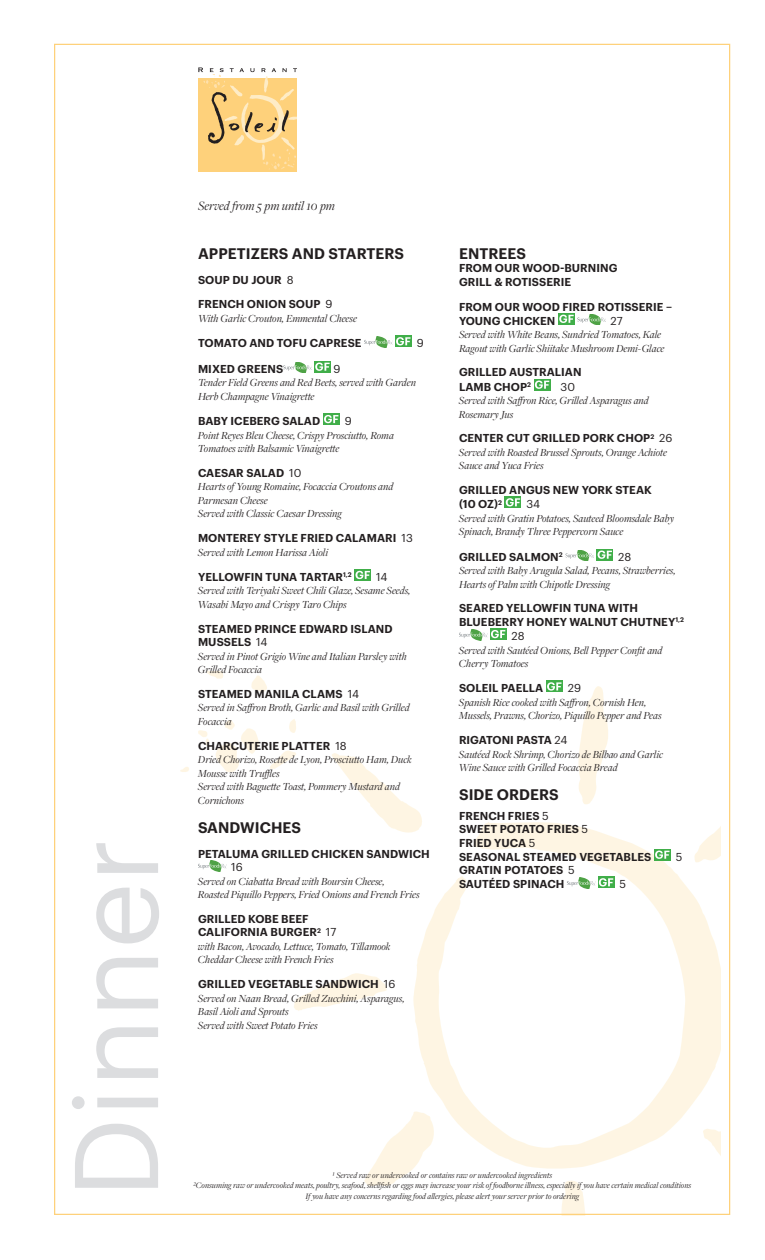
<style>
.page{position:relative;width:765px;height:1260px;background:#fff}
.page>*{position:absolute;margin:0;border:0;box-sizing:border-box;transform-origin:0 0}
.t1{font:116.25px "Graphik Starwood";color:#dcdddf}
.t2{font:600 15px "Graphik Starwood";letter-spacing:.005em;color:#231f20}
.t3{font:italic 13.25px "Freight Disp Pro";color:#231f20}
.t4{font:italic 11.25px/13.5px "Freight Disp Pro";color:#231f20}
.t5{font:600 11.25px/14.1px "Graphik Starwood";letter-spacing:.005em;color:#231f20}
.t6{font:11.25px "Graphik Starwood";letter-spacing:-.005em;color:#231f20}
.t7{font:600 11.25px "Graphik Starwood";letter-spacing:-.015em;color:#231f20}
.t8{font:italic 8.75px/10.5px "Freight Disp Pro";color:#231f20;text-align:center}
.s1{font-weight:400}
</style>
<div class="page">
<svg style="left:578px;top:686px;width:30px;height:118px"></svg>
<svg style="left:332px;top:753px;width:90px;height:80px"></svg>
<svg style="left:412px;top:819px;width:309px;height:350px"></svg>
<svg style="left:294px;top:973px;width:93px;height:38px"></svg>
<svg style="left:364px;top:1110px;width:71px;height:76px"></svg>
<svg style="left:703px;top:1129px;width:18px;height:40px"></svg>
<svg style="left:561px;top:1180px;width:24px;height:36px"></svg>
<svg style="left:207px;top:671px;width:16px;height:8px"></svg>
<svg style="left:251px;top:675px;width:16px;height:17px"></svg>
<svg style="left:289px;top:719px;width:7px;height:14px"></svg>
<svg style="left:198px;top:730px;width:11px;height:16px"></svg>
<svg style="left:216px;top:720px;width:43px;height:52px"></svg>
<svg style="left:270px;top:750px;width:26px;height:19px"></svg>
<svg style="left:181px;top:767px;width:8px;height:5px"></svg>
<div style="left:198px;top:78px;width:98px;height:93px;background:#fed17b"></div>
<svg style="left:198px;top:68px;width:98px;height:101px"></svg>
<div style="left:395px;top:335px;width:17px;height:12px;background:#40ae49"></div>
<svg style="left:364px;top:337px;width:46px;height:10px"></svg>
<div style="left:314px;top:361px;width:17px;height:12px;background:#40ae49"></div>
<svg style="left:283px;top:362px;width:47px;height:11px"></svg>
<div style="left:323px;top:413px;width:17px;height:12px;background:#40ae49"></div>
<svg style="left:324px;top:415px;width:14px;height:8px"></svg>
<svg style="left:354px;top:569px;width:17px;height:12px"></svg>
<svg style="left:356px;top:571px;width:14px;height:8px"></svg>
<svg style="left:198px;top:861px;width:28px;height:10px"></svg>
<div style="left:558px;top:313px;width:17px;height:12px;background:#40ae49"></div>
<svg style="left:559px;top:314px;width:47px;height:11px"></svg>
<svg style="left:534px;top:379px;width:17px;height:12px"></svg>
<svg style="left:535px;top:381px;width:14px;height:8px"></svg>
<svg style="left:505px;top:496px;width:16px;height:12px"></svg>
<svg style="left:506px;top:498px;width:14px;height:8px"></svg>
<div style="left:596px;top:549px;width:17px;height:12px;background:#40ae49"></div>
<svg style="left:566px;top:550px;width:46px;height:11px"></svg>
<svg style="left:490px;top:628px;width:17px;height:12px"></svg>
<svg style="left:459px;top:629px;width:46px;height:11px"></svg>
<svg style="left:546px;top:681px;width:17px;height:11px"></svg>
<svg style="left:547px;top:682px;width:14px;height:9px"></svg>
<svg style="left:654px;top:849px;width:17px;height:12px"></svg>
<svg style="left:655px;top:851px;width:15px;height:8px"></svg>
<div style="left:598px;top:876px;width:17px;height:12px;background:#40ae49"></div>
<svg style="left:567px;top:878px;width:46px;height:10px"></svg>
<h1 class="t1" style="left:29px;top:1198px;width:361px;rotate:-90deg">Dinner</h1>
<p class="t3" style="left:198px;top:197px;width:139px">Served from 5 pm until 10 pm</p>
<h2 class="t2" style="left:198px;top:242px;width:208px">APPETIZERS AND STARTERS</h2>
<p class="t5" style="left:198px;top:266px;width:136px;line-height:24.8px">SOUP DU JOUR <span class="s1">8<br></span>FRENCH ONION SOUP <span class="s1">9</span></p>
<p class="t4" style="left:198px;top:311px;width:160px">With Garlic Crouton, Emmental Cheese</p>
<p class="t5" style="left:198px;top:335px;width:165px">TOMATO AND TOFU CAPRESE</p>
<p class="t6" style="left:417px;top:335px;width:8px">9</p>
<p class="t5" style="left:198px;top:361px;width:87px">MIXED GREENS</p>
<p class="t6" style="left:333px;top:360px;width:8px">9</p>
<p class="t4" style="left:198px;top:375px;width:219px">Tender Field Greens and Red Beets, served with Garden<br>Herb Champagne Vinaigrette</p>
<p class="t5" style="left:198px;top:413px;width:124px">BABY ICEBERG SALAD</p>
<p class="t6" style="left:345px;top:412px;width:8px">9</p>
<p class="t4" style="left:198px;top:428px;width:198px">Point Reyes Bleu Cheese, Crispy Prosciutto, Roma<br>Tomatoes with Balsamic Vinaigrette</p>
<p class="t5" style="left:198px;top:465px;width:105px">CAESAR SALAD <span class="s1">10</span></p>
<p class="t4" style="left:198px;top:480px;width:197px">Hearts of Young Romaine, Focaccia Croutons and<br>Parmesan Cheese<br>Served with Classic Caesar Dressing</p>
<p class="t5" style="left:198px;top:530px;width:216px">MONTEREY STYLE FRIED CALAMARI <span class="s1">13</span></p>
<p class="t4" style="left:198px;top:545px;width:132px">Served with Lemon Harissa Aioli</p>
<p class="t5" style="left:198px;top:569px;width:155px">YELLOWFIN TUNA TARTAR<sup>1,2</sup></p>
<p class="t6" style="left:376px;top:568px;width:13px">14</p>
<p class="t4" style="left:198px;top:584px;width:214px">Served with Teriyaki Sweet Chili Glaze, Sesame Seeds,<br>Wasabi Mayo and Crispy Taro Chips</p>
<p class="t5" style="left:198px;top:621px;width:196px;line-height:13.5px">STEAMED PRINCE EDWARD ISLAND<br>MUSSELS <span class="s1">14</span></p>
<p class="t4" style="left:198px;top:649px;width:210px">Served in Pinot Grigio Wine and Italian Parsley with<br>Grilled Focaccia</p>
<p class="t5" style="left:198px;top:686px;width:162px">STEAMED MANILA CLAMS <span class="s1">14</span></p>
<p class="t4" style="left:198px;top:701px;width:213px">Served in Saffron Broth, Garlic and Basil with Grilled<br>Focaccia</p>
<p class="t5" style="left:198px;top:738px;width:150px">CHARCUTERIE PLATTER <span class="s1">18</span></p>
<p class="t4" style="left:198px;top:752px;width:215px">Dried Chorizo, Rosette de Lyon, Prosciutto Ham, Duck Mousse with Truffles<br>Served with Baguette Toast, Pommery Mustard and Cornichons</p>
<h2 class="t2" style="left:198px;top:816px;width:105px">SANDWICHES</h2>
<p class="t5" style="left:198px;top:846px;width:233px">PETALUMA GRILLED CHICKEN SANDWICH</p>
<p class="t6" style="left:231px;top:859px;width:13px">16</p>
<p class="t4" style="left:198px;top:874px;width:223px">Served on Ciabatta Bread with Boursin Cheese,<br>Roasted Piquillo Peppers, Fried Onions and French Fries</p>
<p class="t5" style="left:198px;top:911px;width:140px;line-height:13.5px">GRILLED KOBE BEEF<br>CALIFORNIA BURGER<sup>2</sup> <span class="s1">17</span></p>
<p class="t4" style="left:198px;top:939px;width:194px">with Bacon, Avocado, Lettuce, Tomato, Tillamook<br>Cheddar Cheese with French Fries</p>
<p class="t5" style="left:198px;top:976px;width:199px">GRILLED VEGETABLE SANDWICH <span class="s1">16</span></p>
<p class="t4" style="left:198px;top:991px;width:208px">Served on Naan Bread, Grilled Zucchini, Asparagus,<br>Basil Aioli and Sprouts<br>Served with Sweet Potato Fries</p>
<h2 class="t2" style="left:459px;top:242px;width:69px">ENTREES</h2>
<p class="t5" style="left:459px;top:261px;width:160px;line-height:13.5px">FROM OUR WOOD-BURNING<br>GRILL &amp; ROTISSERIE</p>
<p class="t5" style="left:459px;top:298px;width:215px">FROM OUR WOOD FIRED ROTISSERIE –<br>YOUNG CHICKEN</p>
<p class="t6" style="left:611px;top:312px;width:14px">27</p>
<p class="t4" style="left:459px;top:328px;width:207px">Served with White Beans, Sundried Tomatoes, Kale<br>Ragout with Garlic Shiitake Mushroom Demi-Glace</p>
<p class="t5" style="left:459px;top:364px;width:124px">GRILLED AUSTRALIAN<br>LAMB CHOP<sup>2</sup></p>
<p class="t6" style="left:561px;top:378px;width:16px">30</p>
<p class="t4" style="left:459px;top:393px;width:191px">Served with Saffron Rice, Grilled Asparagus and<br>Rosemary Jus</p>
<p class="t5" style="left:459px;top:430px;width:215px">CENTER CUT GRILLED PORK CHOP<sup>2</sup> <span class="s1">26</span></p>
<p class="t4" style="left:459px;top:445px;width:210px">Served with Roasted Brussel Sprouts, Orange Achiote<br>Sauce and Yuca Fries</p>
<p class="t5" style="left:459px;top:482px;width:194px">GRILLED ANGUS NEW YORK STEAK (10 OZ)<sup>2</sup></p>
<p class="t6" style="left:526px;top:496px;width:15px">34</p>
<p class="t4" style="left:459px;top:511px;width:217px">Served with Gratin Potatoes, Sauteed Bloomsdale Baby<br>Spinach, Brandy Three Peppercorn Sauce</p>
<p class="t5" style="left:459px;top:549px;width:105px">GRILLED SALMON<sup>2</sup></p>
<p class="t6" style="left:618px;top:548px;width:14px">28</p>
<p class="t4" style="left:459px;top:563px;width:218px">Served with Baby Arugula Salad, Pecans, Strawberries,<br>Hearts of Palm with Chipotle Dressing</p>
<p class="t5" style="left:459px;top:600px;width:181px">SEARED YELLOWFIN TUNA WITH</p>
<p class="t5" style="left:459px;top:614px;width:226px">BLUEBERRY HONEY WALNUT CHUTNEY<sup>1,2</sup></p>
<p class="t6" style="left:512px;top:627px;width:14px">28</p>
<p class="t4" style="left:459px;top:643px;width:205px">Served with Sautéed Onions, Bell Pepper Confit and<br>Cherry Tomatoes</p>
<p class="t5" style="left:459px;top:680px;width:86px">SOLEIL PAELLA</p>
<p class="t6" style="left:568px;top:680px;width:15px">29</p>
<p class="t4" style="left:459px;top:695px;width:204px">Spanish Rice cooked with Saffron, Cornish Hen,<br>Mussels, Prawns, Chorizo, Piquillo Pepper and Peas</p>
<p class="t7" style="left:459px;top:731px;width:110px">RIGATONI PASTA <span class="s1">24</span></p>
<p class="t4" style="left:459px;top:747px;width:206px">Sautéed Rock Shrimp, Chorizo de Bilbao and Garlic<br>Wine Sauce with Grilled Focaccia Bread</p>
<h2 class="t2" style="left:459px;top:783px;width:101px">SIDE ORDERS</h2>
<p class="t5" style="left:459px;top:808px;width:194px;line-height:13.8px">FRENCH FRIES <span class="s1">5<br></span>SWEET POTATO FRIES <span class="s1">5<br></span>FRIED YUCA <span class="s1">5<br></span>SEASONAL STEAMED VEGETABLES</p>
<p class="t6" style="left:676px;top:848px;width:8px">5</p>
<p class="t5" style="left:459px;top:862px;width:117px">GRATIN POTATOES <span class="s1">5<br></span>SAUTÉED SPINACH</p>
<p class="t6" style="left:620px;top:876px;width:8px">5</p>
<p class="t8" style="left:193px;top:1169px;width:499px">¹ Served raw or undercooked or contains raw or undercooked ingredients<br>²Consuming raw or undercooked meats, poultry, seafood, shellfish or eggs may increase your risk of foodborne illness, especially if you have certain medical conditions<br>If you have any concerns regarding food allergies, please alert your server prior to ordering</p>
</div>
